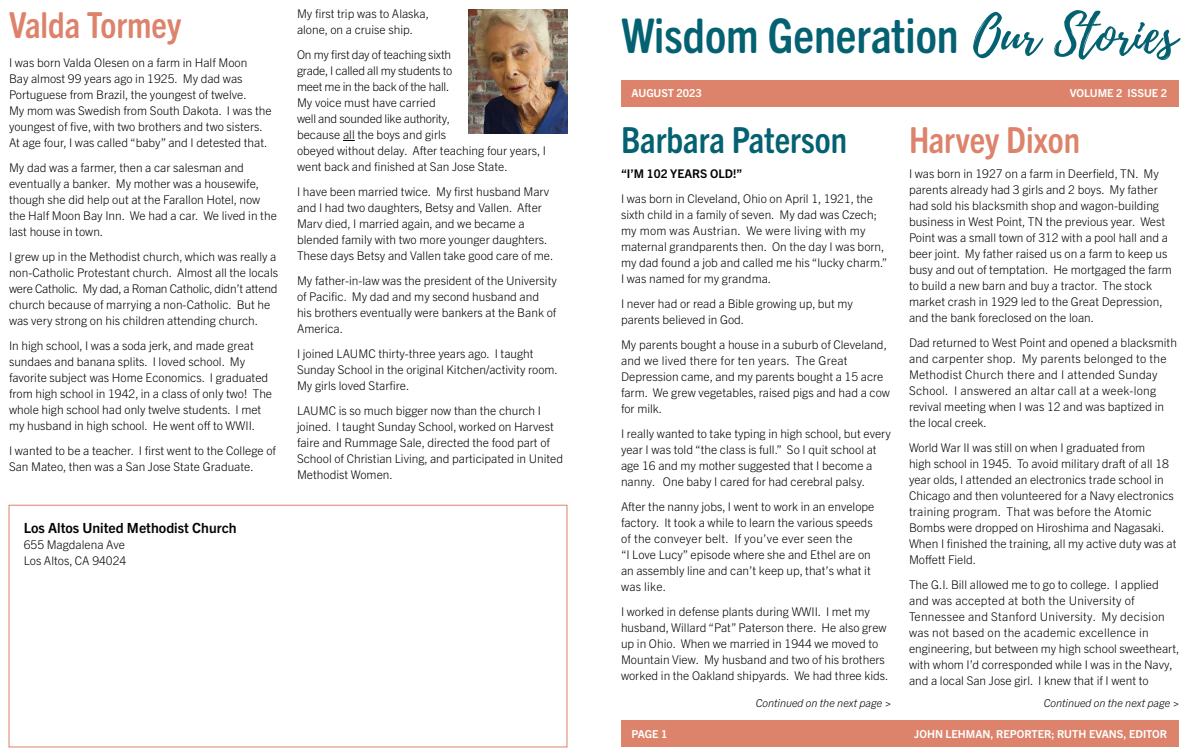
<style>
.page{position:relative;width:1188px;height:756px;background:#fff}
.page>*{position:absolute;margin:0;border:0;box-sizing:border-box;transform-origin:0 0}
.t1{font:52px "Playlist Script";color:#036171}
.t2{font:700 condensed 48px "Trade Gothic Next SR Pro";color:#036171}
.t3{font:700 condensed 36px "Trade Gothic Next SR Pro";color:#dd826b}
.t4{font:700 condensed 36px "Trade Gothic Next SR Pro";color:#036171}
.t5{font:700 14px "Trade Gothic Next LT Pro";color:#040503}
.t6{font:300 12px/16px "Trade Gothic Next LT Pro";color:#040503}
.t7{font:300 12px/16px "Trade Gothic Next LT Pro";letter-spacing:.02em;color:#040503}
.t8{font:700 12px "Trade Gothic Next LT Pro";color:#040503}
.t9{font:700 11px "Trade Gothic Next LT Pro";color:#fff}
.t10{font:italic 300 11px "Trade Gothic Next LT Pro";color:#040503}
</style>
<div class="page">
<div style="left:621px;top:80px;width:558px;height:27px;background:#dd826b"></div>
<div style="left:8px;top:505px;width:560px;height:243px;border:1px solid #dd826b"></div>
<svg style="left:343px;top:140px;width:12px;height:1px"></svg>
<div style="left:621px;top:720px;width:558px;height:27px;background:#dd826b"></div>
<img style="left:468px;top:9px;width:100px;height:125px">
<h3 class="t3" style="left:9px;top:1px;width:174px">Valda Tormey</h3>
<p class="t6" style="left:9px;top:54px;width:264px">I was born Valda Olesen on a farm in Half Moon<br>Bay almost 99 years ago in 1925. My dad was Portuguese from Brazil, the youngest of twelve.<br>My mom was Swedish from South Dakota. I was the youngest of five, with two brothers and two sisters.<br>At age four, I was called “baby” and I detested that.</p>
<p class="t6" style="left:9px;top:159px;width:269px">My dad was a farmer, then a car salesman and eventually a banker. My mother was a housewife, though she did help out at the Farallon Hotel, now the Half Moon Bay Inn. We had a car. We lived in the last house in town.</p>
<p class="t6" style="left:9px;top:248px;width:271px">I grew up in the Methodist church, which was really a non-Catholic Protestant church. Almost all the locals were Catholic. My dad, a Roman Catholic, didn’t attend church because of marrying a non-Catholic. But he was very strong on his children attending church.</p>
<p class="t6" style="left:9px;top:337px;width:265px">In high school, I was a soda jerk, and made great sundaes and banana splits. I loved school. My favorite subject was Home Economics. I graduated from high school in 1942, in a class of only two! The whole high school had only twelve students. I met my husband in high school. He went off to WWII.</p>
<p class="t6" style="left:9px;top:442px;width:269px">I wanted to be a teacher. I first went to the College of<br>San Mateo, then was a San Jose State Graduate.</p>
<p class="t5" style="left:24px;top:518px;width:214px">Los Altos United Methodist Church</p>
<p class="t6" style="left:24px;top:536px;width:104px">655 Magdalena Ave<br>Los Altos, CA 94024</p>
<p class="t6" style="left:297px;top:5px;width:134px">My first trip was to Alaska, alone, on a cruise ship.</p>
<p class="t6" style="left:297px;top:46px;width:250px">On my first day of teaching sixth<br>grade, I called all my students to<br>meet me in the back of the hall.<br>My voice must have carried<br>well and sounded like authority,<br>because all the boys and girls<br>obeyed without delay. After teaching four years, I went back and finished at San Jose State.</p>
<p class="t6" style="left:297px;top:183px;width:258px">I have been married twice. My first husband Marv and I had two daughters, Betsy and Vallen. After Marv died, I married again, and we became a blended family with two more younger daughters.<br>These days Betsy and Vallen take good care of me.</p>
<p class="t6" style="left:297px;top:272px;width:261px">My father-in-law was the president of the University of Pacific. My dad and my second husband and his brothers eventually were bankers at the Bank of America.</p>
<p class="t6" style="left:297px;top:345px;width:262px">I joined LAUMC thirty-three years ago. I taught<br>Sunday School in the original Kitchen/activity room.<br>My girls loved Starfire.</p>
<p class="t6" style="left:297px;top:402px;width:268px">LAUMC is so much bigger now than the church I joined. I taught Sunday School, worked on Harvest faire and Rummage Sale, directed the food part of School of Christian Living, and participated in United Methodist Women.</p>
<h2 class="t2" style="left:621px;top:3px;width:339px">Wisdom Generation</h2>
<h1 class="t1" style="left:973px;top:-2px;width:205px">Our Stories</h1>
<p class="t9" style="left:631px;top:85px;width:72px">AUGUST 2023</p>
<p class="t9" style="left:1070px;top:85px;width:99px">VOLUME 2 ISSUE 2</p>
<h3 class="t4" style="left:621px;top:116px;width:228px">Barbara Paterson</h3>
<p class="t8" style="left:621px;top:166px;width:123px">“I’M 102 YEARS OLD!”</p>
<p class="t6" style="left:621px;top:190px;width:268px">I was born in Cleveland, Ohio on April 1, 1921, the sixth child in a family of seven. My dad was Czech; my mom was Austrian. We were living with my maternal grandparents then. On the day I was born, my dad found a job and called me his “lucky charm.” I was named for my grandma.</p>
<p class="t6" style="left:621px;top:295px;width:234px">I never had or read a Bible growing up, but my parents believed in God.</p>
<p class="t6" style="left:621px;top:336px;width:271px">My parents bought a house in a suburb of Cleveland, and we lived there for ten years. The Great Depression came, and my parents bought a 15 acre farm. We grew vegetables, raised pigs and had a cow for milk.</p>
<p class="t6" style="left:621px;top:425px;width:272px">I really wanted to take typing in high school, but every year I was told “the class is full.” So I quit school at age 16 and my mother suggested that I become a nanny. One baby I cared for had cerebral palsy.</p>
<p class="t6" style="left:621px;top:498px;width:255px">After the nanny jobs, I went to work in an envelope factory. It took a while to learn the various speeds of the conveyer belt. If you’ve ever seen the<br>“I Love Lucy” episode where she and Ethel are on an assembly line and can’t keep up, that’s what it was like.</p>
<p class="t6" style="left:621px;top:603px;width:269px">I worked in defense plants during WWII. I met my husband, Willard “Pat” Paterson there. He also grew up in Ohio. When we married in 1944 we moved to Mountain View. My husband and two of his brothers worked in the Oakland shipyards. We had three kids.</p>
<h3 class="t3" style="left:909px;top:116px;width:173px">Harvey Dixon</h3>
<p class="t6" style="left:909px;top:165px;width:264px">I was born in 1927 on a farm in Deerfield, TN. My parents already had 3 girls and 2 boys. My father had sold his blacksmith shop and wagon-building business in West Point, TN the previous year. West Point was a small town of 312 with a pool hall and a beer joint. My father raised us on a farm to keep us busy and out of temptation. He mortgaged the farm to build a new barn and buy a tractor. The stock market crash in 1929 led to the Great Depression, and the bank foreclosed on the loan.</p>
<p class="t7" style="left:909px;top:334px;width:269px">Dad returned to West Point and opened a blacksmith and carpenter shop. My parents belonged to the Methodist Church there and I attended Sunday School. I answered an altar call at a week-long revival meeting when I was 12 and was baptized in the local creek.</p>
<p class="t6" style="left:909px;top:439px;width:269px">World War II was still on when I graduated from<br>high school in 1945. To avoid military draft of all 18 year olds, I attended an electronics trade school in Chicago and then volunteered for a Navy electronics training program. That was before the Atomic Bombs were dropped on Hiroshima and Nagasaki.<br>When I finished the training, all my active duty was at Moffett Field.</p>
<p class="t6" style="left:909px;top:576px;width:272px">The G.I. Bill allowed me to go to college. I applied and was accepted at both the University of Tennessee and Stanford University. My decision was not based on the academic excellence in engineering, but between my high school sweetheart, with whom I’d corresponded while I was in the Navy, and a local San Jose girl. I knew that if I went to</p>
<p class="t10" style="left:756px;top:695px;width:137px">Continued on the next page &gt;</p>
<p class="t10" style="left:1044px;top:695px;width:137px">Continued on the next page &gt;</p>
<p class="t9" style="left:631px;top:726px;width:38px">PAGE 1</p>
<p class="t9" style="left:914px;top:726px;width:254px">JOHN LEHMAN, REPORTER; RUTH EVANS, EDITOR</p>
</div>
